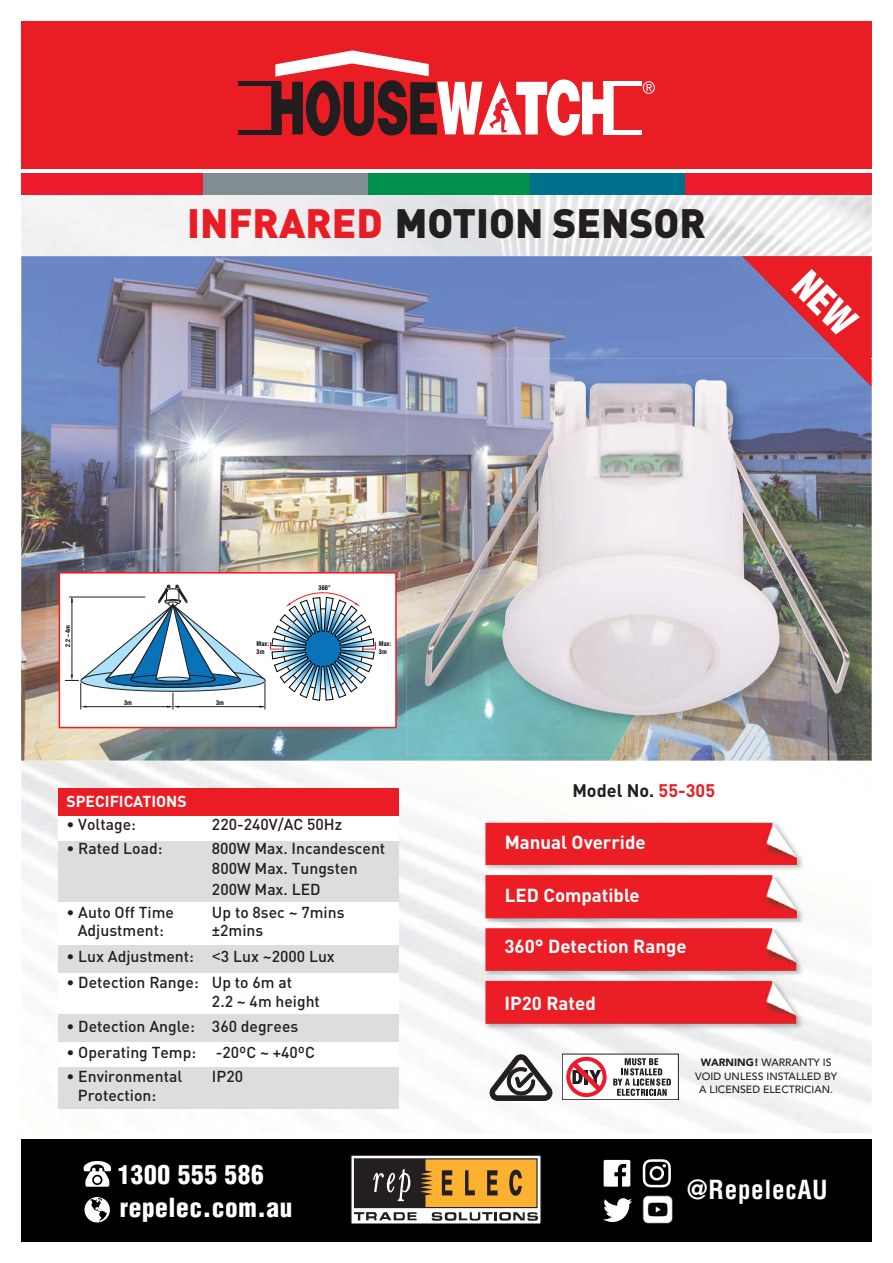
<style>
.page{position:relative;width:893px;height:1263px;background:#fff}
.page>*{position:absolute;margin:0;border:0;box-sizing:border-box;transform-origin:0 0}
.t1{font:900 40.5px "DIN Pro";color:#231f20}
.t2{font:900 condensed 25.65px/33.2px "Helvetica";letter-spacing:.025em;color:#fff}
.t3{font:700 condensed 25.65px "Helvetica";letter-spacing:.025em;color:#fff}
.t4{font:700 18.6px "DIN";color:#fff}
.t5{font:700 18px "DIN";color:#231f20}
.t6{font:500 15.75px/20.1px "DIN";color:#231f20}
.t7{font:700 15.75px "DIN";color:#fff}
.t8{font:500 10.5px/13.5px "Avenir";color:#231f20;text-align:center}
.t9{font:700 condensed 6.3px/7.5px "Helvetica";color:#010202}
.s1{color:#ea1d25}
.s2{font-family:"Arial";font-weight:400}
.s3{font-weight:900}
</style>
<div class="page">
<img style="left:21px;top:195px;width:851px;height:938px">
<img style="left:21px;top:256px;width:851px;height:505px">
<div style="left:22px;top:21px;width:850px;height:148px;background:#ea1d25"></div>
<hr style="left:604px;top:82px;width:38px;height:4px;background:#fff">
<hr style="left:604px;top:130px;width:38px;height:4px;background:#fff">
<hr style="left:239px;top:82px;width:42px;height:4px;background:#221e1f">
<hr style="left:239px;top:130px;width:42px;height:4px;background:#221e1f">
<svg style="left:643px;top:81px;width:12px;height:13px"></svg>
<svg style="left:271px;top:50px;width:343px;height:86px"></svg>
<div style="left:21px;top:1140px;width:851px;height:102px;background:#000"></div>
<div style="left:351px;top:1155px;width:190px;height:69px;background:#fff"></div>
<div style="left:351px;top:1155px;width:190px;height:69px;border:1px solid #231f20"></div>
<svg style="left:354px;top:1160px;width:184px;height:61px;background:#a2824e"></svg>
<div style="left:354px;top:1158px;width:184px;height:50px;border:1px solid #231f20"></div>
<svg style="left:85px;top:1197px;width:25px;height:25px"></svg>
<svg style="left:84px;top:1161px;width:27px;height:26px"></svg>
<div style="left:94px;top:1176px;width:7px;height:7px;background:#fff;border-radius:50%"></div>
<svg style="left:604px;top:1160px;width:26px;height:26px"></svg>
<svg style="left:643px;top:1159px;width:28px;height:28px"></svg>
<svg style="left:603px;top:1198px;width:29px;height:24px"></svg>
<img style="left:642px;top:1195px;width:30px;height:28px">
<div style="left:365px;top:173px;width:167px;height:22px;background:#00904c"></div>
<div style="left:200px;top:173px;width:168px;height:22px;background:#828d92"></div>
<div style="left:21px;top:173px;width:182px;height:22px;background:#ed1b2e"></div>
<div style="left:530px;top:173px;width:155px;height:22px;background:#00718d"></div>
<div style="left:685px;top:173px;width:187px;height:22px;background:#ed1b2e"></div>
<img style="left:480px;top:816px;width:333px;height:219px">
<img style="left:485px;top:875px;width:312px;height:43px">
<img style="left:485px;top:928px;width:311px;height:43px">
<img style="left:485px;top:875px;width:288px;height:1px">
<img style="left:485px;top:822px;width:312px;height:43px">
<img style="left:485px;top:981px;width:311px;height:43px">
<div style="left:562px;top:1054px;width:116px;height:46px;background:#fff"></div>
<div style="left:562px;top:1054px;width:116px;height:46px;border:1px solid #231f20"></div>
<svg style="left:613px;top:1058px;width:58px;height:38px"></svg>
<svg style="left:566px;top:1057px;width:41px;height:40px"></svg>
<svg style="left:490px;top:1054px;width:62px;height:46px"></svg>
<div style="left:59px;top:789px;width:340px;height:320px;background:#fff"></div>
<img style="left:406px;top:359px;width:466px;height:396px">
<img style="left:425px;top:379px;width:426px;height:337px">
<div style="left:59px;top:788px;width:340px;height:28px;background:#ea1d25"></div>
<img style="left:399px;top:841px;width:1px;height:60px">
<div style="left:59px;top:841px;width:340px;height:60px;background:#dcddde"></div>
<svg style="left:399px;top:945px;width:1px;height:27px"></svg>
<div style="left:59px;top:945px;width:340px;height:27px;background:#dcddde"></div>
<svg style="left:399px;top:1014px;width:1px;height:27px"></svg>
<div style="left:59px;top:1014px;width:340px;height:27px;background:#dcddde"></div>
<img style="left:399px;top:1067px;width:1px;height:42px">
<div style="left:59px;top:1067px;width:340px;height:42px;background:#dcddde"></div>
<div style="left:60px;top:574px;width:335px;height:153px;background:#fff"></div>
<svg style="left:65px;top:585px;width:311px;height:124px"></svg>
<div style="left:59px;top:572px;width:338px;height:156px;border:2px solid #ea1d25"></div>
<svg style="left:742px;top:256px;width:130px;height:131px;background:#ab5477"></svg>
<h1 class="t1" style="left:187px;top:201px;width:520px"><span class="s1">INFRARED</span> MOTION SENSOR</h1>
<p class="t9" style="left:64px;top:647px;width:24px;rotate:-90deg">2.2 ~ 4m</p>
<p class="t9" style="left:124px;top:699px;width:9px">3m</p>
<p class="t9" style="left:216px;top:699px;width:9px">3m</p>
<p class="t9" style="left:319px;top:584px;width:13px">360°</p>
<p class="t9" style="left:257px;top:640px;width:14px">Max:<br>3m</p>
<p class="t9" style="left:379px;top:640px;width:14px">Max:<br>3m</p>
<p class="t7" style="left:66px;top:796px;width:122px">SPECIFICATIONS</p>
<p class="t6" style="left:66px;top:816px;width:71px">• Voltage:</p>
<p class="t6" style="left:212px;top:816px;width:132px">220-240V/AC 50Hz</p>
<p class="t6" style="left:66px;top:840px;width:97px">• Rated Load:</p>
<p class="t6" style="left:212px;top:840px;width:175px">800W Max. Incandescent<br>800W Max. Tungsten<br>200W Max. LED</p>
<p class="t6" style="left:66px;top:904px;width:109px">• Auto Off Time</p>
<p class="t6" style="left:212px;top:904px;width:134px">Up to 8sec ~ 7mins</p>
<p class="t6" style="left:78px;top:922px;width:88px">Adjustment:</p>
<p class="t6" style="left:212px;top:922px;width:53px">±2mins</p>
<p class="t6" style="left:66px;top:948px;width:270px">• Lux Adjustment: <span class="s2">&lt;</span>3 Lux ~2000 Lux</p>
<p class="t6" style="left:212px;top:975px;width:110px;line-height:18.6px;text-indent:-145px">• Detection Range: Up to 6m at<br>2.2 ~ 4m height</p>
<p class="t6" style="left:66px;top:1018px;width:233px">• Detection Angle: 360 degrees</p>
<p class="t6" style="left:66px;top:1044px;width:250px">• Operating Temp: -20ºC ~ +40ºC</p>
<p class="t6" style="left:66px;top:1068px;width:117px">• Environmental</p>
<p class="t6" style="left:212px;top:1068px;width:33px">IP20</p>
<p class="t6" style="left:78px;top:1087px;width:80px">Protection:</p>
<h2 class="t2" style="left:118px;top:1158px;width:176px">1300 555 586 repelec.com.au</h2>
<p class="t5" style="left:572px;top:781px;width:144px">Model No. <span class="s1">55-305</span></p>
<p class="t4" style="left:505px;top:836px;width:142px">Manual Override</p>
<p class="t4" style="left:505px;top:889px;width:137px">LED Compatible</p>
<p class="t4" style="left:504px;top:940px;width:184px">360° Detection Range</p>
<p class="t4" style="left:504px;top:996px;width:93px">IP20 Rated</p>
<p class="t8" style="left:695px;top:1056px;width:143px"><span class="s3">WARNING!</span> WARRANTY IS<br>VOID UNLESS INSTALLED BY<br>A LICENSED ELECTRICIAN.</p>
<h2 class="t3" style="left:687px;top:1177px;width:142px">@RepelecAU</h2>
</div>
